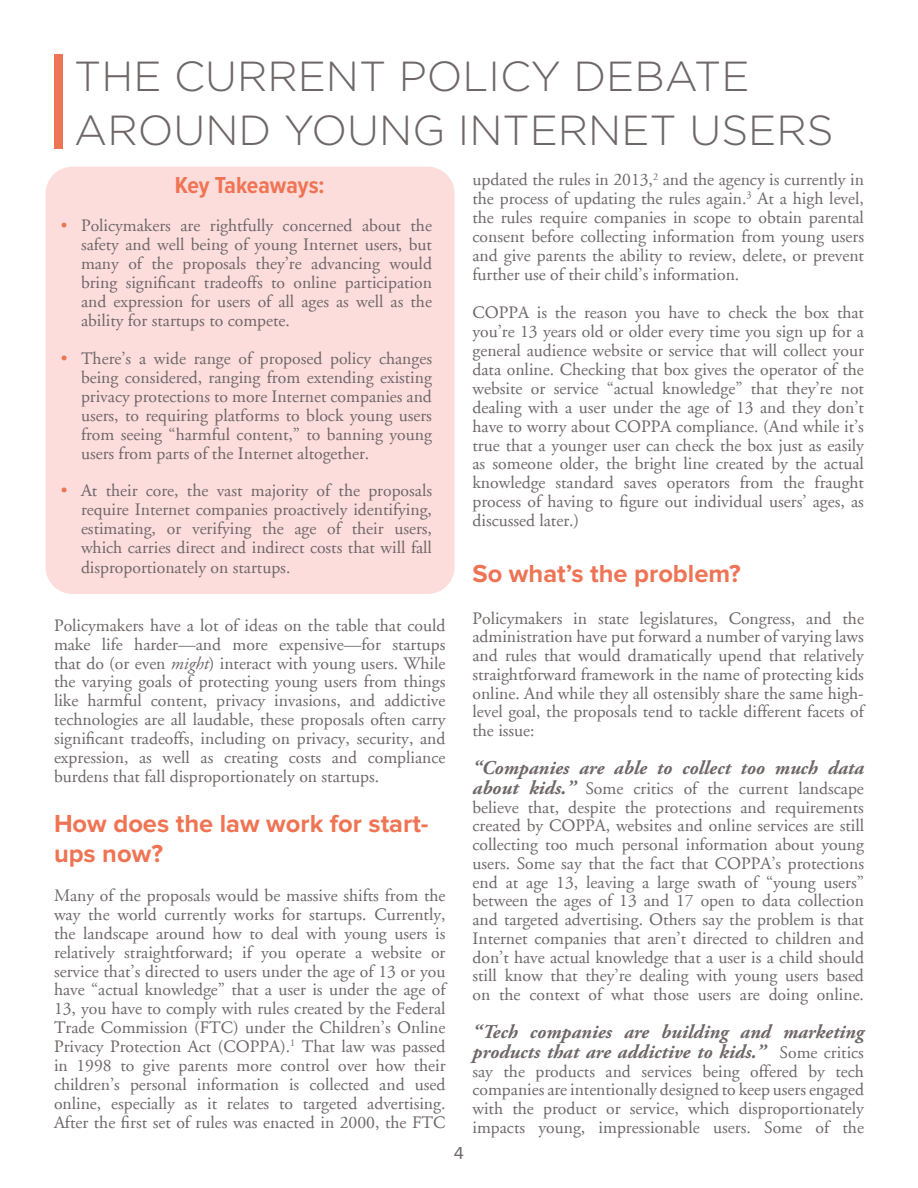
<style>
.page{position:relative;width:918px;height:1188px;background:#fff}
.page>*{position:absolute;margin:0;border:0;box-sizing:border-box;transform-origin:0 0}
.t1{font:300 42px/54px "Gotham";color:#6e6667}
.t2{font:700 25.5px/30.6px "Proxima Nova";color:#ef7454}
.t3{font:700 25.5px "Proxima Nova";color:#ed7455}
.t4{font:700 24px "Proxima Nova Cond";color:#ef7454}
.t5{font:italic 700 19.5px/19.5px "Adobe Garamond Pro";color:#6e6667}
.t6{font:18px "Proxima Nova";color:#6e6667}
.Body{font:17.7px/18.9px "Adobe Garamond";color:#6e6667;text-align:justify}
.s1{font-family:"Adobe Garamond Pro";font-weight:700;font-style:italic;font-size:19.5px}
.s2{font-family:"Adobe Garamond";font-weight:400;font-style:normal;font-size:17.7px}
.s3{font-size:17.25px;color:#ed7455}
.s4{color:#ed7455}
.s5{font-family:"Adobe Garamond Pro";font-style:italic}
</style>
<div class="page">
<div style="left:46px;top:167px;width:409px;height:427px;background:#fcdddc;border-radius:27px"></div>
<div style="left:55px;top:54px;width:8px;height:94px;background:#ed7455"></div>
<p class="t1" style="left:74px;top:48px;width:761px">THE CURRENT POLICY DEBATE<br>AROUND YOUNG INTERNET USERS</p>
<p class="Body" style="left:472px;top:171px;width:393px">updated the rules in 2013,<sup>2</sup> and the agency is currently in the process of updating the rules again.<sup>3</sup> At a high level, the rules require companies in scope to obtain parental consent before collecting information from young users and give parents the ability to review, delete, or prevent further use of their child’s information.</p>
<p class="Body" style="left:472px;top:303px;width:393px">COPPA is the reason you have to check the box that you’re 13 years old or older every time you sign up for a general audience website or service that will collect your data online. Checking that box gives the operator of the website or service “actual knowledge” that they’re not dealing with a user under the age of 13 and they don’t have to worry about COPPA compliance. (And while it’s true that a younger user can check the box just as easily as someone older, the bright line created by the actual knowledge standard saves operators from the fraught process of having to figure out individual users’ ages, as discussed later.)</p>
<p class="t3" style="left:472px;top:559px;width:270px">So what’s the problem?</p>
<p class="Body" style="left:472px;top:609px;width:393px">Policymakers in state legislatures, Congress, and the administration have put forward a number of varying laws and rules that would dramatically upend that relatively straightforward framework in the name of protecting kids online. And while they all ostensibly share the same high&shy;level goal, the proposals tend to tackle different facets of the issue:</p>
<p class="t5" style="left:472px;top:759px;width:393px">“Companies are able to collect too much data</p>
<p class="Body" style="left:472px;top:779px;width:393px"><span class="s1">about kids.”</span> Some critics of the current landscape believe that, despite the protections and requirements created by COPPA, websites and online services are still collecting too much personal information about young users. Some say that the fact that COPPA’s protections end at age 13, leaving a large swath of “young users” between the ages of 13 and 17 open to data collection and targeted advertising. Others say the problem is that Internet companies that aren’t directed to children and don’t have actual knowledge that a user is a child should still know that they’re dealing with young users based on the context of what those users are doing online.</p>
<p class="t5" style="left:472px;top:1023px;width:393px">“Tech companies are building and marketing products that are addictive to kids.” <span class="s2">Some critics</span></p>
<p class="Body" style="left:472px;top:1062px;width:393px">say the products and services being offered by tech companies are intentionally designed to keep users engaged with the product or service, which disproportionately impacts young, impressionable users. Some of the</p>
<p class="t4" style="left:175px;top:168px;width:151px">Key Takeaways:</p>
<p class="Body" style="left:81px;top:217px;width:353px;text-indent:-20px"><span class="s3">•</span> Policymakers are rightfully concerned about the safety and well being of young Internet users, but many of the proposals they’re advancing would bring significant tradeoffs to online participation and expression for users of all ages as well as the ability for startups to compete.</p>
<p class="Body" style="left:81px;top:349px;width:353px;text-indent:-20px"><span class="s4">•</span> There’s a wide range of proposed policy changes being considered, ranging from extending existing privacy protections to more Internet companies and users, to requiring platforms to block young users from seeing “harmful content,” to banning young users from parts of the Internet altogether.</p>
<p class="Body" style="left:81px;top:482px;width:353px;text-indent:-20px"><span class="s4">•</span> At their core, the vast majority of the proposals require Internet companies proactively identifying, estimating, or verifying the age of their users, which carries direct and indirect costs that will fall disproportionately on startups.</p>
<p class="Body" style="left:54px;top:616px;width:393px">Policymakers have a lot of ideas on the table that could make life harder—and more expensive—for startups that do (or even <span class="s5">might</span>) interact with young users. While the varying goals of protecting young users from things like harmful content, privacy invasions, and addictive technologies are all laudable, these proposals often carry significant tradeoffs, including on privacy, security, and expression, as well as creating costs and compliance burdens that fall disproportionately on startups.</p>
<p class="t2" style="left:54px;top:809px;width:376px">How does the law work for start&shy;ups now?</p>
<p class="Body" style="left:54px;top:886px;width:393px">Many of the proposals would be massive shifts from the way the world currently works for startups. Currently, the landscape around how to deal with young users is relatively straightforward; if you operate a website or service that’s directed to users under the age of 13 or you have “actual knowledge” that a user is under the age of 13, you have to comply with rules created by the Federal Trade Commission (FTC) under the Children’s Online Privacy Protection Act (COPPA).<sup>1</sup> That law was passed in 1998 to give parents more control over how their children’s personal information is collected and used online, especially as it relates to targeted advertising.<br>After the first set of rules was enacted in 2000, the FTC</p>
<p class="t6" style="left:454px;top:1143px;width:12px">4</p>
</div>
